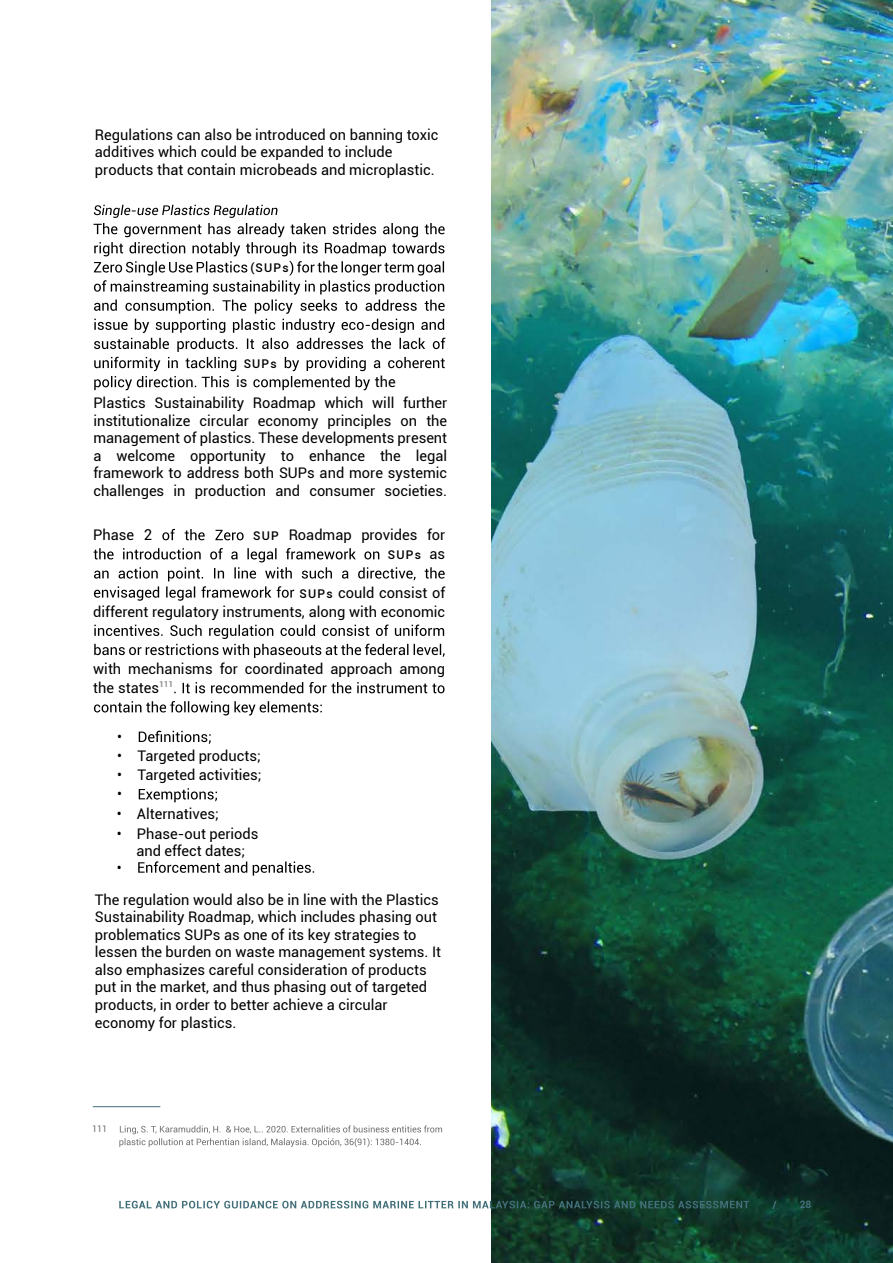
<style>
.page{position:relative;width:893px;height:1263px;background:#fff}
.page>*{position:absolute;margin:0;border:0;box-sizing:border-box;transform-origin:0 0}
.t1{font:14.7px/17.5px "Roboto";color:#000}
.t2{font:500 12px "Roboto";letter-spacing:.1em;color:#000}
.t3{font:700 10.2px "Roboto";color:#436f79}
.t4{font:9px "Roboto";color:#6d6e71}
.s1{font-size:15px}
.s2{font-weight:500;font-size:12px}
.s3{font-weight:400;font-size:14.7px}
</style>
<div class="page">
<img style="left:492px;top:0;width:401px;height:1263px">
<svg style="left:94px;top:205px;width:351px;height:185px"></svg>
<svg style="left:162px;top:529px;width:82px;height:11px"></svg>
<svg style="left:94px;top:548px;width:351px;height:53px"></svg>
<svg style="left:94px;top:624px;width:351px;height:34px"></svg>
<svg style="left:174px;top:682px;width:271px;height:11px"></svg>
<svg style="left:94px;top:701px;width:228px;height:14px"></svg>
<svg style="left:139px;top:731px;width:72px;height:13px"></svg>
<svg style="left:139px;top:788px;width:78px;height:14px"></svg>
<svg style="left:138px;top:861px;width:176px;height:15px"></svg>
<svg style="left:119px;top:1201px;width:657px;height:8px"></svg>
<svg style="left:119px;top:1125px;width:323px;height:22px"></svg>
<hr style="left:93px;top:1106px;width:67px;height:1px;background:#436f79">
<p class="t1" style="left:95px;top:125px;width:345px">Regulations can also be introduced on banning toxic additives which could be expanded to include products that contain microbeads and microplastic.</p>
<p class="t2" style="left:250px;top:260px;width:40px">(SUPs</p>
<p class="t2" style="left:244px;top:355px;width:35px">SUPs</p>
<p class="t1" style="left:236px;top:373px;width:13px">is</p>
<p class="t1" style="left:375px;top:373px;width:22px">the</p>
<p class="t1" style="left:93px;top:394px;width:355px;text-align:justify">Plastics Sustainability Roadmap which will further institutionalize circular economy principles on the management of plastics. These developments present a welcome opportunity to enhance the legal framework to address both SUPs and more systemic challenges in production and consumer societies.</p>
<p class="t1" style="left:93px;top:526px;width:60px">Phase <span class="s1">2</span></p>
<p class="t1" style="left:253px;top:526px;width:193px"><span class="s2">SUP</span> Roadmap provides for</p>
<p class="t2" style="left:388px;top:547px;width:59px">SUPs <span class="s3">as</span></p>
<p class="t1" style="left:93px;top:582px;width:353px;line-height:19.2px;text-align:right"><span class="s2">SUPs</span> could consist of<br>different regulatory instruments, along with economic</p>
<p class="t1" style="left:93px;top:659px;width:353px;line-height:19.2px">with mechanisms for coordinated approach among the states<sup>111</sup></p>
<p class="t1" style="left:117px;top:727px;width:6px">•</p>
<p class="t1" style="left:117px;top:746px;width:145px">• Targeted products;</p>
<p class="t1" style="left:117px;top:765px;width:146px;line-height:19.2px">• Targeted activities; •</p>
<p class="t1" style="left:117px;top:805px;width:104px">• Alternatives;</p>
<p class="t1" style="left:117px;top:824px;width:143px">• Phase-out periods</p>
<p class="t1" style="left:117px;top:858px;width:6px">•</p>
<p class="t1" style="left:136px;top:841px;width:110px">and effect dates;</p>
<p class="t1" style="left:95px;top:890px;width:348px">The regulation would also be in line with the Plastics Sustainability Roadmap, which includes phasing out problematics SUPs as one of its key strategies to lessen the burden on waste management systems. It also emphasizes careful consideration of products put in the market, and thus phasing out of targeted products, in order to better achieve a circular economy for plastics.</p>
<p class="t4" style="left:92px;top:1123px;width:17px">111</p>
<p class="t3" style="left:800px;top:1197px;width:13px">28</p>
</div>
